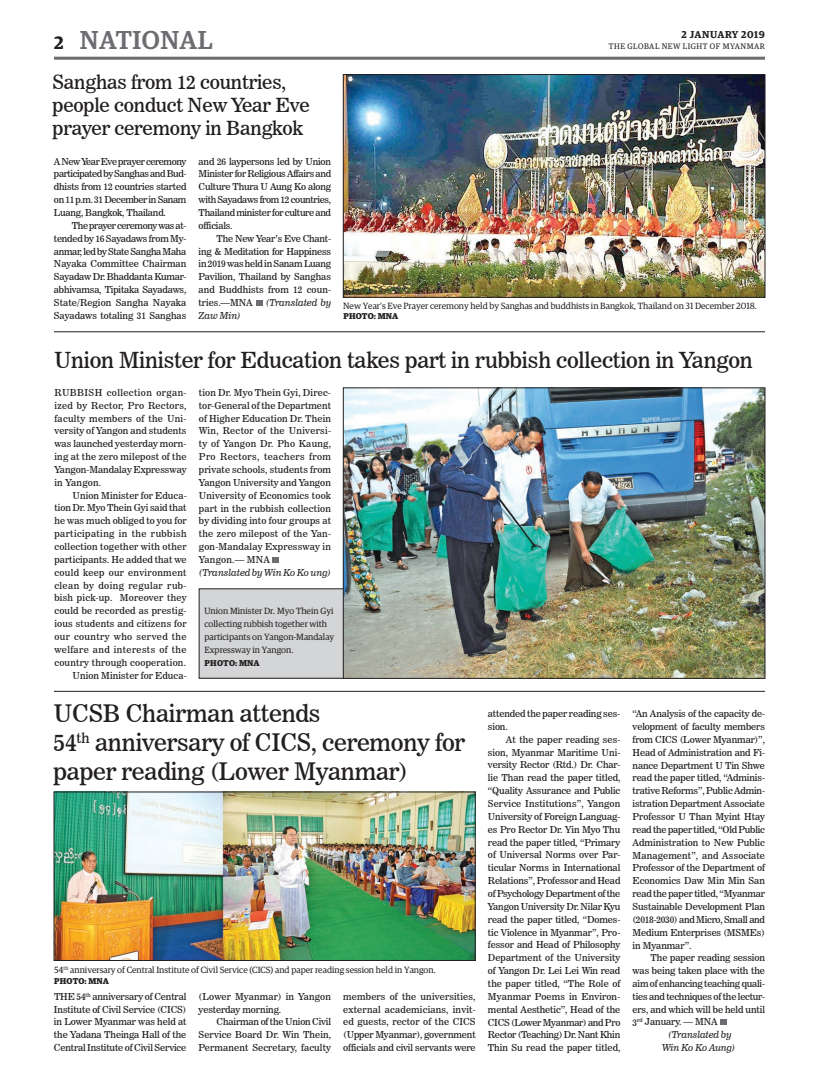
<style>
.page{position:relative;width:819px;height:1080px;background:#fff}
.page>*{position:absolute;margin:0;border:0;box-sizing:border-box;transform-origin:0 0}
.t1{font:500 26px "Guardian Egyp";letter-spacing:.02em;color:#6c6d70}
.t2{font:24px/28.8px "News 706 BT Roman C";letter-spacing:-.01em;color:#231f20}
.t3{font:22px "News 706 BT Roman C";letter-spacing:-.01em;color:#231f20}
.t4{font:19.3px/23.2px "News 706 BT Roman C";letter-spacing:-.01em;color:#231f20}
.t5{font:600 18px "Guardian Egyp";color:#231f20}
.t6{font:600 10px "Guardian Egyp";letter-spacing:.06em;color:#231f20}
.t7{font:9.5px/12.9px "News 706 BT Roman C";letter-spacing:.005em;color:#231f20;text-align:justify}
.t8{font:9.5px/12.9px "News 706 BT Italic C";letter-spacing:-.01em;color:#231f20;text-align:center}
.t9{font:9px/12.9px "Guardian Egyp";color:#231f20}
.t10{font:700 8.5px "Guardian Egyp";letter-spacing:.02em;color:#231f20}
.t11{font:8px "Guardian Egyp";letter-spacing:.06em;color:#231f20}
</style>
<div class="page">
<hr style="left:54px;top:57px;width:711px;height:3px;background:#6c6d70">
<div style="left:199px;top:589px;width:153px;height:89px;background:#d4d5d7"></div>
<img style="left:56px;top:794px;width:417px;height:165px">
<div style="left:54px;top:792px;width:421px;height:169px;border:1px solid #231f20"></div>
<div style="left:256px;top:300px;width:7px;height:6px;background:#6c6d70"></div>
<img style="left:345px;top:76px;width:418px;height:219px">
<div style="left:343px;top:74px;width:422px;height:223px;border:1px solid #231f20"></div>
<hr style="left:54px;top:332px;width:711px;height:1px;background:#231f20">
<svg style="left:720px;top:1019px;width:6px;height:6px"></svg>
<hr style="left:54px;top:691px;width:711px;height:1px;background:#231f20">
<svg style="left:273px;top:557px;width:6px;height:6px"></svg>
<img style="left:345px;top:390px;width:418px;height:286px">
<div style="left:343px;top:388px;width:422px;height:290px;border:1px solid #231f20"></div>
<h3 class="t5" style="left:54px;top:29px;width:11px">2</h3>
<h1 class="t1" style="left:80px;top:21px;width:134px">NATIONAL</h1>
<h3 class="t4" style="left:53px;top:70px;width:259px">Sanghas from 12 countries, people conduct New Year Eve prayer ceremony in Bangkok</h3>
<p class="t7" style="left:54px;top:155px;width:134px">A New Year Eve prayer ceremony participated by Sanghas and Bud&shy;dhists from 12 countries started on 11 p.m. 31 December in Sanam Luang, Bangkok, Thailand.</p>
<p class="t7" style="left:54px;top:219px;width:134px;text-indent:18px">The prayer ceremony was at&shy;tended by 16 Sayadaws from My&shy;anmar, led by State Sangha Maha Nayaka Committee Chairman Sayadaw Dr. Bhaddanta Kumar&shy;abhivamsa, Tipitaka Sayadaws, State/Region Sangha Nayaka Sayadaws totaling 31 Sanghas</p>
<p class="t7" style="left:199px;top:155px;width:134px">and 26 laypersons led by Union Minister for Religious Affairs and Culture Thura U Aung Ko along with Sayadaws from 12 countries, Thailand minister for culture and officials.</p>
<p class="t7" style="left:199px;top:232px;width:134px;text-indent:18px">The New Year’s Eve Chant&shy;ing &amp; Meditation for Happiness in 2019 was held in Sanam Luang Pavilion, Thailand by Sanghas and Buddhists from 12 coun&shy;tries.—MNA</p>
<p class="t8" style="left:266px;top:296px;width:67px">(Translated by</p>
<p class="t8" style="left:199px;top:309px;width:44px">Zaw Min)</p>
<p class="t6" style="left:682px;top:27px;width:85px">2 JANUARY 2019</p>
<p class="t11" style="left:609px;top:41px;width:158px">THE GLOBAL NEW LIGHT OF MYANMAR</p>
<p class="t9" style="left:343px;top:298px;width:415px">New Year’s Eve Prayer ceremony held by Sanghas and buddhists in Bangkok, Thailand on 31 December 2018.</p>
<p class="t10" style="left:343px;top:309px;width:57px">PHOTO: MNA</p>
<h3 class="t3" style="left:54px;top:347px;width:700px">Union Minister for Education takes part in rubbish collection in Yangon</h3>
<p class="t7" style="left:54px;top:386px;width:134px">RUBBISH collection organ&shy;ized by Rector, Pro Rectors, faculty members of the Uni&shy;versity of Yangon and students was launched yesterday morn&shy;ing at the zero milepost of the Yangon-Mandalay Expressway in Yangon.</p>
<p class="t7" style="left:54px;top:489px;width:134px;text-align:right">Union Minister for Educa&shy;tion Dr. Myo Thein Gyi said that he was much obliged to you for participating in the rubbish collection together with other participants. He added that we could keep our environment clean by doing regular rub&shy;bish pick-up. Moreover they could be recorded as prestig&shy;ious students and citizens for our country who served the welfare and interests of the country through cooperation.<br>Union Minister for Educa-</p>
<p class="t7" style="left:199px;top:386px;width:134px">tion Dr. Myo Thein Gyi, Direc&shy;tor-General of the Department of Higher Education Dr. Thein Win, Rector of the Universi&shy;ty of Yangon Dr. Pho Kaung, Pro Rectors, teachers from private schools, students from Yangon University and Yangon University of Economics took part in the rubbish collection by dividing into four groups at the zero milepost of the Yan&shy;gon-Mandalay Expressway in Yangon.— MNA</p>
<p class="t8" style="left:199px;top:566px;width:134px">(Translated by Win Ko Ko ung)</p>
<p class="t9" style="left:205px;top:604px;width:131px">Union Minister Dr. Myo Thein Gyi collecting rubbish together with participants on Yangon-Mandalay<br>Expressway in Yangon.</p>
<p class="t10" style="left:205px;top:656px;width:57px">PHOTO: MNA</p>
<h2 class="t2" style="left:54px;top:699px;width:413px">UCSB Chairman attends<br>54<sup>th</sup> anniversary of CICS, ceremony for paper reading (Lower Myanmar)</h2>
<p class="t7" style="left:488px;top:707px;width:134px">attended the paper reading ses&shy;sion.</p>
<p class="t7" style="left:488px;top:733px;width:134px;text-indent:18px">At the paper reading ses&shy;sion, Myanmar Maritime Uni&shy;versity Rector (Rtd.) Dr. Char&shy;lie Than read the paper titled, “Quality Assurance and Public Service Institutions”, Yangon University of Foreign Languag&shy;es Pro Rector Dr. Yin Myo Thu read the paper titled, “Primary of Universal Norms over Par&shy;ticular Norms in International Relations”, Professor and Head of Psychology Department of the Yangon University Dr. Nilar Kyu read the paper titled, “Domes&shy;tic Violence in Myanmar”, Pro&shy;fessor and Head of Philosophy Department of the University of Yangon Dr. Lei Lei Win read the paper titled, “The Role of Myanmar Poems in Environ&shy;mental Aesthetic”, Head of the CICS (Lower Myanmar) and Pro Rector (Teaching) Dr. Nant Khin Thin Su read the paper titled,</p>
<p class="t9" style="left:54px;top:963px;width:383px">54<sup>th</sup> anniversary of Central Institute of Civil Service (CICS) and paper reading session held in Yangon.</p>
<p class="t10" style="left:54px;top:974px;width:57px">PHOTO: MNA</p>
<p class="t7" style="left:54px;top:990px;width:134px">THE 54<sup>th</sup> anniversary of Central Institute of Civil Service (CICS) in Lower Myanmar was held at the Yadana Theinga Hall of the Central Institute of Civil Service</p>
<p class="t7" style="left:199px;top:990px;width:134px">(Lower Myanmar) in Yangon yesterday morning.</p>
<p class="t7" style="left:343px;top:990px;width:134px">members of the universities, external academicians, invit&shy;ed guests, rector of the CICS (Upper Myanmar), government officials and civil servants were</p>
<p class="t7" style="left:199px;top:1016px;width:134px;text-indent:18px">Chairman of the Union Civil Service Board Dr. Win Thein, Permanent Secretary, faculty</p>
<p class="t7" style="left:633px;top:707px;width:134px">“An Analysis of the capacity de&shy;velopment of faculty members from CICS (Lower Myanmar)”, Head of Administration and Fi&shy;nance Department U Tin Shwe read the paper titled, “Adminis&shy;trative Reforms”, Public Admin&shy;istration Department Associate Professor U Than Myint Htay read the paper titled, “Old Public Administration to New Public Management”, and Associate Professor of the Department of Economics Daw Min Min San read the paper titled, “Myanmar Sustainable Development Plan (2018-2030) and Micro, Small and Medium Enterprises (MSMEs) in Myanmar”.</p>
<p class="t7" style="left:633px;top:952px;width:134px;text-indent:18px">The paper reading session was being taken place with the aim of enhancing teaching quali&shy;ties and techniques of the lectur&shy;ers, and which will be held until 3<sup>rd</sup> January. — MNA</p>
<p class="t8" style="left:662px;top:1028px;width:75px">(Translated by<br>Win Ko Ko Aung)</p>
</div>
